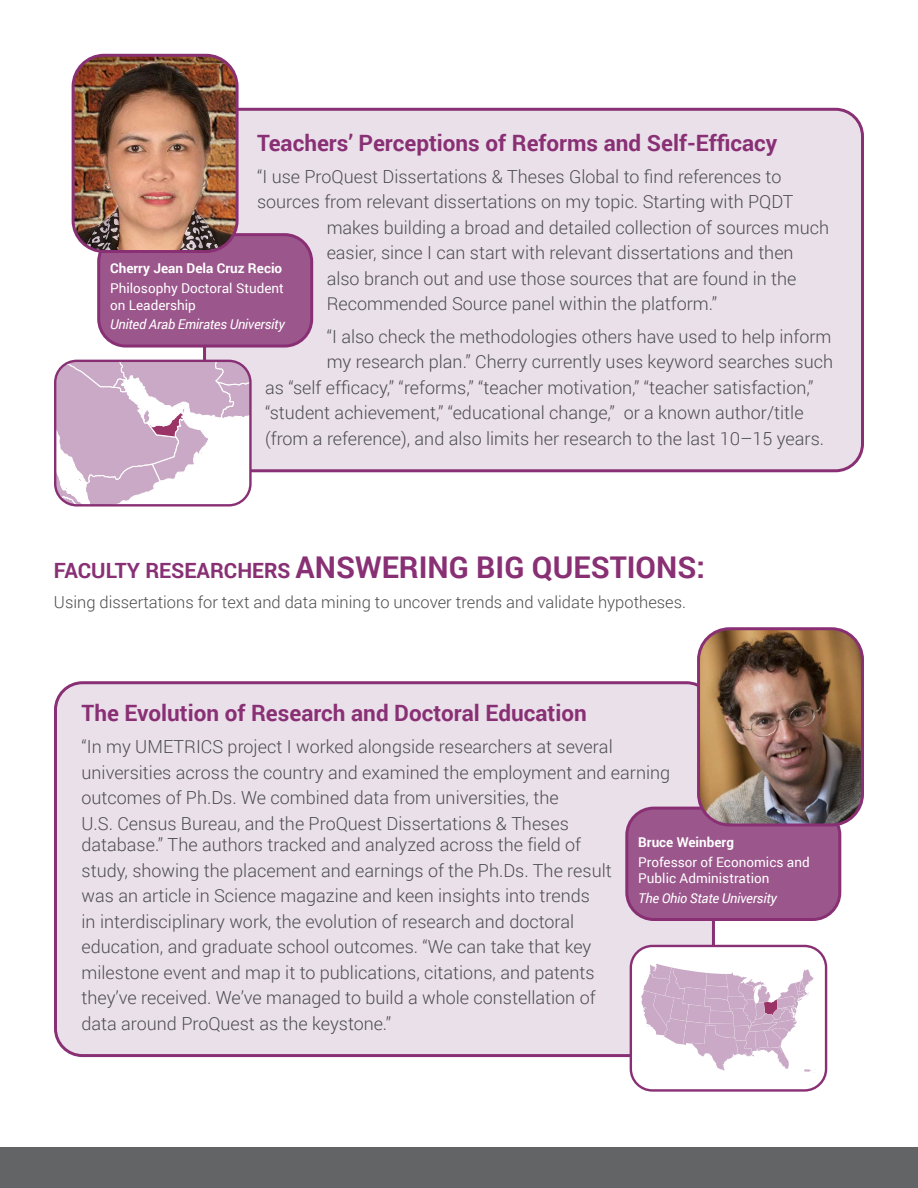
<style>
.page{position:relative;width:918px;height:1188px;background:#fff}
.page>*{position:absolute;margin:0;border:0;box-sizing:border-box;transform-origin:0 0}
.t1{font:700 30px "Roboto";color:#893075}
.t2{font:700 22.5px "Roboto";color:#893075}
.t3{font:300 18px/25.5px "Roboto";color:#4d4d4f}
.t4{font:300 16.5px "Roboto";color:#4d4d4f}
.t5{font:13.5px/16.5px "Roboto";color:#fff}
.t6{font:italic 13.5px "Roboto";letter-spacing:-.02em;color:#fff}
.t7{font:700 13.5px "Roboto";color:#fff}
.s1{font-size:21px}
</style>
<div class="page">
<div style="left:0;top:1148px;width:918px;height:40px;background:#636466"></div>
<div style="left:205px;top:109px;width:658px;height:362px;background:#eae0ea;border-radius:27px"></div>
<div style="left:203px;top:108px;width:661px;height:364px;border:3px solid #893075;border-radius:27px"></div>
<div style="left:56px;top:683px;width:657px;height:373px;background:#eae0ea;border-radius:27px"></div>
<div style="left:54px;top:681px;width:661px;height:376px;border:3px solid #893075;border-radius:27px"></div>
<div style="left:99px;top:235px;width:213px;height:111px;background:#9b568b;border-radius:27px"></div>
<div style="left:97px;top:233px;width:216px;height:115px;border:3px solid #893075;border-radius:27px"></div>
<div style="left:627px;top:808px;width:213px;height:112px;background:#9b568b;border-radius:27px"></div>
<div style="left:625px;top:807px;width:216px;height:114px;border:3px solid #893075;border-radius:27px"></div>
<img style="left:73px;top:55px;width:164px;height:197px">
<div style="left:72px;top:54px;width:167px;height:199px;border:3px solid #893075;border-radius:31px"></div>
<img style="left:699px;top:631px;width:162px;height:194px">
<div style="left:697px;top:627px;width:167px;height:199px;border:3px solid #893075;border-radius:31px"></div>
<div style="left:631px;top:946px;width:195px;height:144px;background:#fff;border-radius:22px"></div>
<svg style="left:641px;top:964px;width:174px;height:109px"></svg>
<div style="left:630px;top:945px;width:197px;height:147px;border:2px solid #893075;border-radius:22px"></div>
<svg style="left:55px;top:361px;width:194px;height:143px"></svg>
<div style="left:54px;top:360px;width:198px;height:147px;border:2px solid #893075;border-radius:22px"></div>
<p class="t2" style="left:257px;top:127px;width:522px">Teachers’ Perceptions of Reforms and Self-Efficacy</p>
<p class="t3" style="left:257px;top:163px;width:526px">“I use ProQuest Dissertations &amp; Theses Global to find references to</p>
<p class="t3" style="left:257px;top:189px;width:538px">sources from relevant dissertations on my topic. Starting with PQDT</p>
<p class="t3" style="left:327px;top:214px;width:504px">makes building a broad and detailed collection of sources much</p>
<p class="t3" style="left:327px;top:240px;width:468px">easier, since I can start with relevant dissertations and then</p>
<p class="t3" style="left:327px;top:265px;width:471px">also branch out and use those sources that are found in the</p>
<p class="t3" style="left:327px;top:291px;width:392px">Recommended Source panel within the platform.”</p>
<p class="t3" style="left:327px;top:323px;width:506px">“I also check the methodologies others have used to help inform</p>
<p class="t3" style="left:327px;top:348px;width:508px">my research plan.” Cherry currently uses keyword searches such</p>
<p class="t3" style="left:265px;top:374px;width:550px">as “self efficacy,” “reforms,” “teacher motivation,” “teacher satisfaction,”</p>
<p class="t3" style="left:265px;top:399px;width:540px">“student achievement,” “educational change,” or a known author/title</p>
<p class="t3" style="left:265px;top:425px;width:561px">(from a reference), and also limits her research to the last 10–15 years.</p>
<p class="t7" style="left:110px;top:259px;width:174px">Cherry Jean Dela Cruz Recio</p>
<p class="t5" style="left:110px;top:280px;width:175px">Philosophy Doctoral Student on Leadership</p>
<p class="t6" style="left:110px;top:315px;width:176px">United Arab Emirates University</p>
<h1 class="t1" style="left:54px;top:547px;width:652px"><span class="s1">FACULTY RESEARCH</span><span class="s1">ERS</span> ANSWERING BIG QUESTIONS:</h1>
<p class="t4" style="left:54px;top:590px;width:634px">Using dissertations for text and data mining to uncover trends and validate hypotheses.</p>
<p class="t2" style="left:82px;top:697px;width:507px">The Evolution of Research and Doctoral Education</p>
<p class="t3" style="left:82px;top:734px;width:590px">“In my UMETRICS project I worked alongside researchers at several universities across the country and examined the employment and earning outcomes of Ph.Ds. We combined data from universities, the<br>U.S. Census Bureau, and the ProQuest Dissertations &amp; Theses</p>
<p class="t3" style="left:82px;top:832px;width:532px">database.” The authors tracked and analyzed across the field of study, showing the placement and earnings of the Ph.Ds. The result was an article in Science magazine and keen insights into trends<br>in interdisciplinary work, the evolution of research and doctoral education, and graduate school outcomes. “We can take that key milestone event and map it to publications, citations, and patents they’ve received. We’ve managed to build a whole constellation of data around ProQuest as the keystone.”</p>
<p class="t7" style="left:638px;top:833px;width:97px">Bruce Weinberg</p>
<p class="t5" style="left:638px;top:853px;width:173px">Professor of Economics and<br>Public Administration</p>
<p class="t6" style="left:638px;top:889px;width:140px">The Ohio State University</p>
</div>
